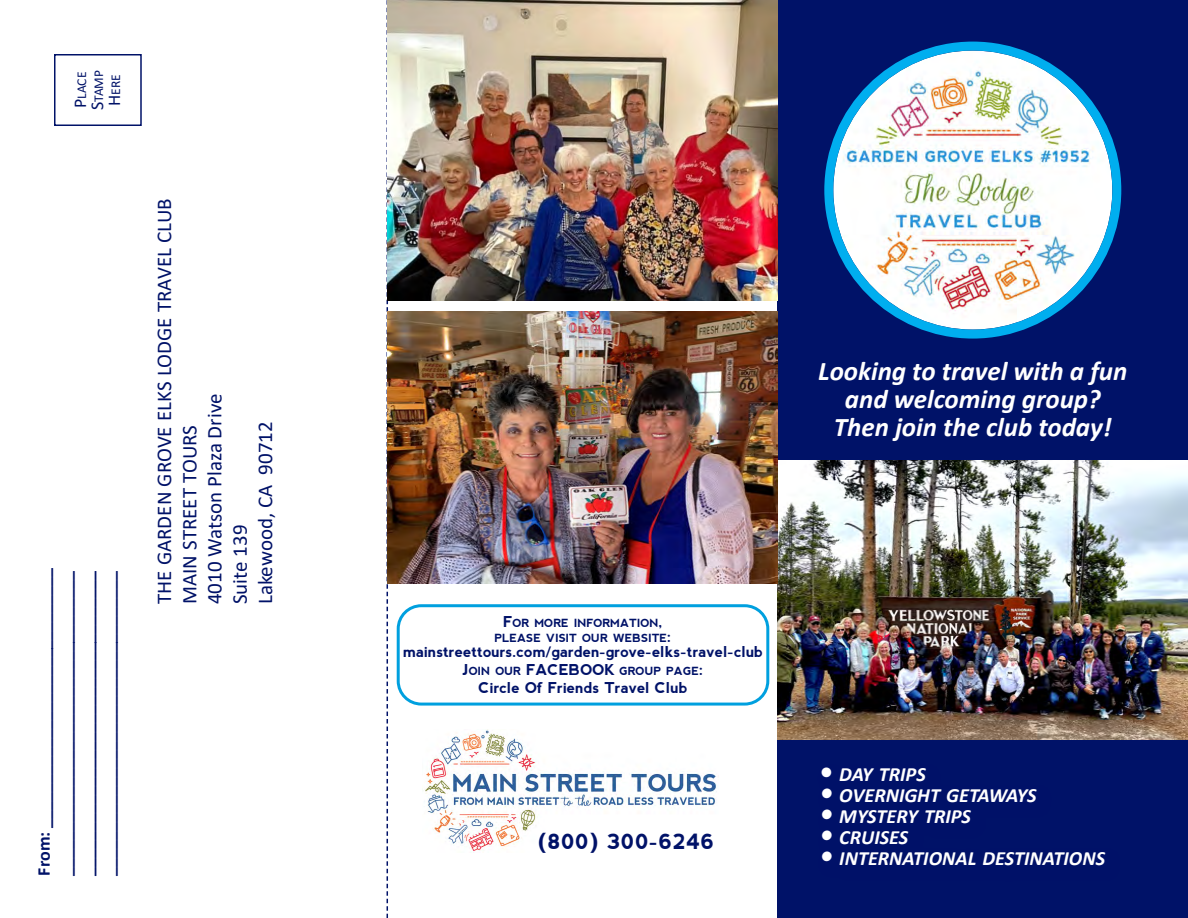
<style>
.page{position:relative;width:1188px;height:918px;background:#fff}
.page>*{position:absolute;margin:0;border:0;box-sizing:border-box;transform-origin:0 0}
.t1{font:italic 700 27px/27.9px "Calibri";color:#fff;text-align:center}
.t2{font:21px "Calibri";color:#001268}
.t3{font:700 21px "nevis";color:#001268}
.t4{font:italic 700 20.25px "Calibri";color:#fff}
.t5{font:700 18px "Calibri";color:#001268}
.t6{font:700 15px "nevis";color:#001268}
.t7{font:13.5px/17.1px "Calibri";color:#001268;text-align:center}
.t8{font:700 11.25px "nevis";color:#001268}
.s1{font-size:18px}
.s2{font-size:15px}
.s3{font-style:normal;font-size:27px}
.s4{font-size:27px}
</style>
<div class="page">
<img style="left:424px;top:730px;width:295px;height:121px">
<img style="left:778px;top:459px;width:410px;height:282px">
<div style="left:778px;top:0;width:410px;height:459px;background:#001268"></div>
<img style="left:824px;top:42px;width:297px;height:297px">
<div style="left:778px;top:741px;width:410px;height:177px;background:#001268"></div>
<svg style="left:387px;top:300px;width:1px;height:618px"></svg>
<img style="left:387px;top:0;width:391px;height:300px">
<img style="left:387px;top:312px;width:391px;height:271px">
<div style="left:54px;top:54px;width:88px;height:72px;border:2px solid #001268"></div>
<svg style="left:397px;top:604px;width:372px;height:102px"></svg>
<p class="t7" style="left:74px;top:110px;width:42px;rotate:-90deg"><span class="s1">P</span>LACE<br><span class="s1">S</span>TAMP<br><span class="s1">H</span>ERE</p>
<p class="t5" style="left:36px;top:876px;width:309px;rotate:-90deg">From: _____________________________</p>
<p class="t5" style="left:58px;top:876px;width:306px;rotate:-90deg">__________________________________</p>
<p class="t5" style="left:80px;top:876px;width:306px;rotate:-90deg">__________________________________</p>
<p class="t5" style="left:101px;top:876px;width:306px;rotate:-90deg">__________________________________</p>
<p class="t2" style="left:155px;top:604px;width:407px;rotate:-90deg">THE GARDEN GROVE ELKS LODGE TRAVEL CLUB</p>
<p class="t2" style="left:181px;top:604px;width:181px;rotate:-90deg">MAIN STREET TOURS</p>
<p class="t2" style="left:206px;top:604px;width:212px;rotate:-90deg">4010 Watson Plaza Drive</p>
<p class="t2" style="left:231px;top:604px;width:81px;rotate:-90deg">Suite 139</p>
<p class="t2" style="left:256px;top:604px;width:184px;rotate:-90deg">Lakewood, CA 90712</p>
<p class="t1" style="left:818px;top:359px;width:311px">Looking to travel with a fun and welcoming group?</p>
<p class="t1" style="left:834px;top:415px;width:279px">Then join the club today!</p>
<p class="t8" style="left:503px;top:617px;width:161px"><span class="s2">F</span>OR MORE INFORMATION<span class="s2">,</span></p>
<p class="t8" style="left:494px;top:632px;width:179px">PLEASE VISIT OUR WEBSITE<span class="s2">:</span></p>
<p class="t6" style="left:403px;top:644px;width:361px">mainstreettours.com/garden-grove-elks-travel-club</p>
<p class="t8" style="left:463px;top:665px;width:242px"><span class="s2">J</span>OIN OUR <span class="s2">FACEBOOK</span> GROUP PAGE<span class="s2">:</span></p>
<p class="t6" style="left:479px;top:680px;width:210px">Circle Of Friends Travel Club</p>
<p class="t3" style="left:538px;top:830px;width:178px">(800) 300-6246</p>
<p class="t4" style="left:820px;top:766px;width:108px"><span class="s3">•</span> DAY TRIPS</p>
<p class="t4" style="left:820px;top:787px;width:218px"><span class="s4">•</span> OVERNIGHT GETAWAYS</p>
<p class="t4" style="left:820px;top:808px;width:153px"><span class="s4">•</span> MYSTERY TRIPS</p>
<p class="t4" style="left:820px;top:829px;width:90px"><span class="s4">•</span> CRUISES</p>
<p class="t4" style="left:820px;top:850px;width:287px"><span class="s4">•</span> INTERNATIONAL DESTINATIONS</p>
</div>
